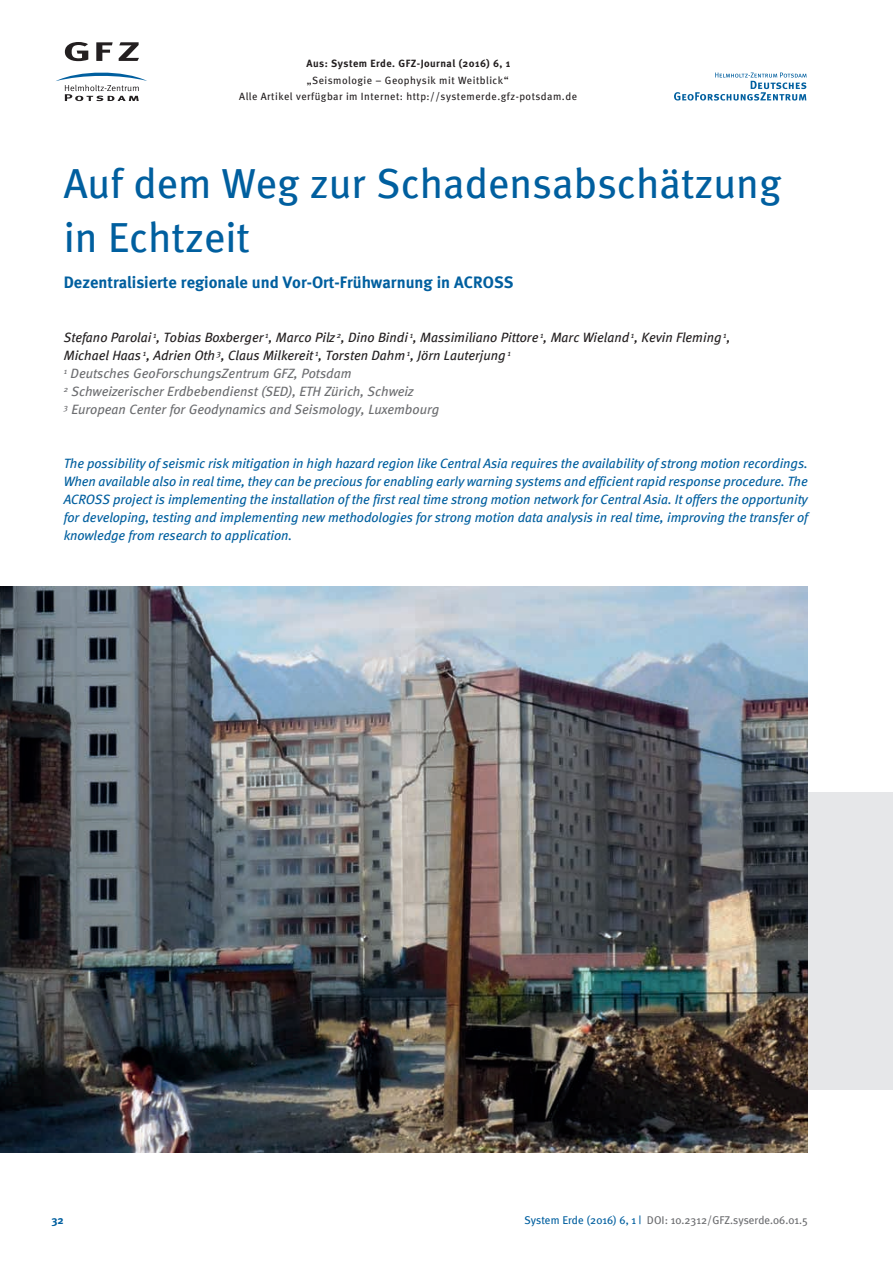
<style>
.page{position:relative;width:893px;height:1263px;background:#fff}
.page>*{position:absolute;margin:0;border:0;box-sizing:border-box;transform-origin:0 0}
.t1{font:42px/54px "Meta";color:#005f9f}
.t2{font:700 16.5px "Meta";color:#005f9f}
.t3{font:italic 13.5px/18px "Meta";letter-spacing:-.005em;color:#005f9f;text-align:justify}
.t4{font:italic 13.5px/18px "Meta";color:#231f20}
.t5{font:11.25px "Meta Plus";color:#6c6d70}
.t6{font:700 11.25px "Meta";color:#005f9f}
.t7{font:10.5px/16.5px "Meta";letter-spacing:.045em;color:#231f20;text-align:center}
.t8{font:700 10.5px "Meta";letter-spacing:.045em;color:#231f20}
.s1{color:#6c6d70}
.s2{color:#005f9f}
</style>
<div class="page">
<div style="left:595px;top:792px;width:298px;height:297px;background:#e6e7e9"></div>
<img style="left:0;top:587px;width:808px;height:565px">
<svg style="left:65px;top:42px;width:23px;height:19px"></svg>
<svg style="left:96px;top:42px;width:17px;height:19px"></svg>
<svg style="left:119px;top:42px;width:20px;height:19px"></svg>
<svg style="left:56px;top:72px;width:91px;height:29px"></svg>
<svg style="left:674px;top:73px;width:133px;height:28px"></svg>
<p class="t8" style="left:307px;top:57px;width:205px">Aus: System Erde. GFZ-Journal (2016) 6, 1</p>
<p class="t7" style="left:239px;top:72px;width:339px">„Seismologie – Geophysik mit Weitblick“<br>Alle Artikel verfügbar im Internet: http://systemerde.gfz-potsdam.de</p>
<h1 class="t1" style="left:64px;top:155px;width:719px">Auf dem Weg zur Schadensabschätzung in Echtzeit</h1>
<p class="t2" style="left:64px;top:272px;width:451px">Dezentralisierte regionale und Vor-Ort-Frühwarnung in ACROSS</p>
<p class="t4" style="left:64px;top:328px;width:668px">Stefano Parolai <sup>1</sup>, Tobias Boxberger <sup>1</sup>, Marco Pilz <sup>2</sup>, Dino Bindi <sup>1</sup>, Massimiliano Pittore <sup>1</sup>, Marc Wieland <sup>1</sup>, Kevin Fleming <sup>1</sup>, Michael Haas <sup>1</sup>, Adrien Oth <sup>3</sup>, Claus Milkereit <sup>1</sup>, Torsten Dahm <sup>1</sup>, Jörn Lauterjung <sup>1<br></sup><sup>1</sup> <span class="s1">Deutsches GeoForschungsZentrum GFZ, Potsdam<br></span><sup>2</sup> <span class="s1">Schweizerischer Erdbebendienst (SED), ETH Zürich, Schweiz<br></span><sup>3</sup> <span class="s1">European Center for Geodynamics and Seismology, Luxembourg</span></p>
<p class="t3" style="left:64px;top:454px;width:746px">The possibility of seismic risk mitigation in high hazard region like Central Asia requires the availability of strong motion recordings.<br>When available also in real time, they can be precious for enabling early warning systems and efficient rapid response procedure. The ACROSS project is implementing the installation of the first real time strong motion network for Central Asia. It offers the opportunity for developing, testing and implementing new methodologies for strong motion data analysis in real time, improving the transfer of knowledge from research to application.</p>
<p class="t6" style="left:51px;top:1213px;width:14px">32</p>
<p class="t5" style="left:524px;top:1214px;width:285px"><span class="s2">System Erde (2016) 6, 1 |</span> DOI: 10.2312/GFZ.syserde.06.01.5</p>
</div>
